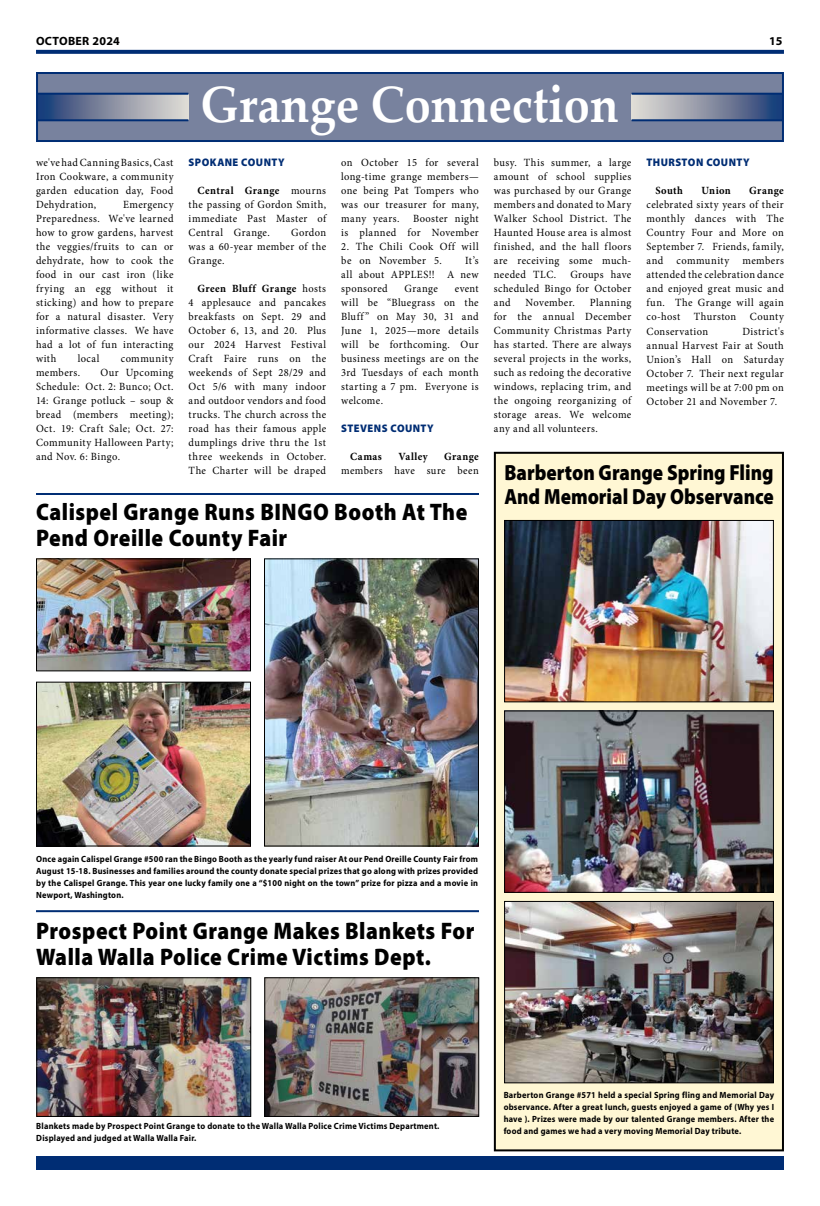
<style>
.page{position:relative;width:820px;height:1206px;background:#fff}
.page>*{position:absolute;margin:0;border:0;box-sizing:border-box;transform-origin:0 0}
.t1{font:700 51px "Palatino Linotype";color:#fff;scale:.92 1}
.t2{font:900 24px/26px "Myriad Pro";letter-spacing:.025em;color:#000;scale:.9 1}
.t3{font:900 22px/24px "Myriad Pro";color:#000;scale:.87 1}
.t4{font:700 12px "Myriad Pro";letter-spacing:.025em;color:#000}
.t5{font:11px/14px "Minion Pro";letter-spacing:.04em;color:#000;text-align:justify;scale:.95 1}
.t6{font:900 11px "Myriad Pro";letter-spacing:.045em;color:#002d74;scale:.95 1}
.t7{font:700 11px "Minion Pro";letter-spacing:.04em;color:#000;scale:.95 1}
.t8{font:700 9px/12px "Myriad Pro";letter-spacing:.025em;color:#000;text-align:justify;scale:.93 1}
.s1{font-weight:700}
</style>
<div class="page">
<svg style="left:36px;top:50px;width:747px;height:4px;fill:#002d74"></svg>
<div style="left:36px;top:72px;width:747px;height:70px;background:#78829e;border:2px solid #002d74"></div>
<svg style="left:37px;top:95px;width:151px;height:24px"></svg>
<hr style="left:37px;top:93px;width:151px;height:2px;background:#002d74">
<hr style="left:37px;top:119px;width:151px;height:2px;background:#002d74">
<svg style="left:631px;top:95px;width:151px;height:24px"></svg>
<hr style="left:631px;top:93px;width:151px;height:2px;background:#002d74">
<hr style="left:631px;top:119px;width:151px;height:2px;background:#002d74">
<div style="left:36px;top:1157px;width:747px;height:13px;background:#002d74"></div>
<img style="left:38px;top:979px;width:211px;height:136px">
<div style="left:36px;top:977px;width:215px;height:140px;border:1px solid #000"></div>
<img style="left:266px;top:979px;width:211px;height:136px">
<div style="left:264px;top:977px;width:215px;height:140px;border:1px solid #000"></div>
<hr style="left:36px;top:910px;width:443px;height:2px;background:#002d74">
<img style="left:38px;top:684px;width:211px;height:161px">
<div style="left:36px;top:682px;width:215px;height:165px;border:1px solid #000"></div>
<hr style="left:36px;top:493px;width:443px;height:2px;background:#002d74">
<img style="left:38px;top:560px;width:211px;height:109px">
<div style="left:36px;top:558px;width:215px;height:113px;border:1px solid #000"></div>
<img style="left:266px;top:560px;width:211px;height:285px">
<div style="left:264px;top:558px;width:215px;height:289px;border:1px solid #000"></div>
<div style="left:494px;top:453px;width:288px;height:697px;background:#fff7d4"></div>
<div style="left:493px;top:452px;width:290px;height:699px;border:2px solid #000"></div>
<img style="left:506px;top:522px;width:265px;height:178px">
<div style="left:504px;top:520px;width:269px;height:182px;border:1px solid #000"></div>
<img style="left:506px;top:712px;width:265px;height:179px">
<div style="left:504px;top:710px;width:269px;height:183px;border:1px solid #000"></div>
<img style="left:506px;top:903px;width:265px;height:178px">
<div style="left:504px;top:901px;width:269px;height:182px;border:1px solid #000"></div>
<p class="t4" style="left:36px;top:33px;width:85px">OCTOBER 2024</p>
<p class="t4" style="left:768px;top:33px;width:15px">15</p>
<h1 class="t1" style="left:200px;top:68px;width:456px">Grange Connection</h1>
<p class="t5" style="left:36px;top:156px;width:146px">we've had Canning Basics, Cast Iron Cookware, a community garden education day, Food Dehydration,</p>
<p class="t5" style="left:36px;top:198px;width:146px;text-indent:87px">Emergency Preparedness. We've learned how to grow gardens, harvest the veggies/fruits to can or dehydrate, how to cook the food in our cast iron (like frying an egg without it sticking) and how to prepare for a natural disaster. Very informative classes. We have had a lot of fun interacting with</p>
<p class="t5" style="left:78px;top:352px;width:24px">local</p>
<p class="t5" style="left:121px;top:352px;width:57px">community</p>
<p class="t5" style="left:36px;top:366px;width:48px">members.</p>
<p class="t5" style="left:36px;top:366px;width:146px;text-indent:64px">Our Upcoming Schedule: Oct. 2: Bunco; Oct.<br>14: Grange potluck – soup &amp; bread (members meeting); Oct. 19: Craft Sale; Oct. 27:<br>Community Halloween Party; and Nov. 6: Bingo.</p>
<p class="t6" style="left:188px;top:155px;width:103px">SPOKANE COUNTY</p>
<p class="t5" style="left:188px;top:184px;width:146px;text-indent:9px"><span class="s1">Central Grange</span> mourns the passing of Gordon Smith, immediate Past Master of Central Grange.</p>
<p class="t5" style="left:188px;top:226px;width:146px;text-indent:102px">Gordon was a 60-year member of the Grange.</p>
<p class="t5" style="left:188px;top:282px;width:146px;text-indent:9px"><span class="s1">Green Bluff Grange</span> hosts 4 applesauce and pancakes breakfasts on Sept. 29 and October 6, 13, and 20. Plus our 2024 Harvest Festival Craft Faire runs on the weekends of Sept 28/29 and Oct 5/6 with many indoor and outdoor vendors and food trucks. The church across the road has their famous apple dumplings drive thru the 1st three weekends in October.<br>The Charter will be draped</p>
<p class="t5" style="left:341px;top:156px;width:146px">on October 15 for several long-time grange members— one being Pat Tompers who was our treasurer for many, many years. Booster night is planned for November</p>
<p class="t5" style="left:341px;top:240px;width:146px">2. The Chili Cook Off will be on November 5.</p>
<p class="t5" style="left:341px;top:254px;width:146px;text-indent:124px">It’s all about APPLES!! A new sponsored</p>
<p class="t5" style="left:404px;top:282px;width:36px">Grange</p>
<p class="t5" style="left:341px;top:282px;width:146px;text-indent:113px">event will be “Bluegrass on the Bluff” on May 30, 31 and June 1, 2025—more details will be forthcoming. Our business meetings are on the 3rd Tuesdays of each month starting a 7 pm. Everyone is welcome.</p>
<p class="t6" style="left:341px;top:421px;width:99px">STEVENS COUNTY</p>
<p class="t7" style="left:350px;top:449px;width:35px">Camas</p>
<p class="t7" style="left:398px;top:449px;width:32px">Valley</p>
<p class="t7" style="left:444px;top:449px;width:38px">Grange</p>
<p class="t5" style="left:341px;top:464px;width:146px">members have sure been</p>
<h2 class="t2" style="left:36px;top:498px;width:480px">Calispel Grange Runs BINGO Booth At The<br>Pend Oreille County Fair</h2>
<p class="t5" style="left:493px;top:156px;width:146px">busy. This summer, a large amount of school supplies was purchased by our Grange members and donated to Mary Walker School District. The Haunted House area is almost finished, and the hall floors are receiving some much&shy;needed TLC.</p>
<p class="t5" style="left:493px;top:268px;width:146px;text-indent:76px">Groups have scheduled Bingo for October and</p>
<p class="t5" style="left:493px;top:296px;width:146px;text-indent:96px">Planning for the annual December Community Christmas Party has started. There are always several projects in the works, such as redoing the decorative windows, replacing trim, and the ongoing reorganizing of storage areas. We welcome any and all volunteers.</p>
<p class="t5" style="left:525px;top:296px;width:53px">November.</p>
<p class="t6" style="left:646px;top:155px;width:110px">THURSTON COUNTY</p>
<p class="t7" style="left:655px;top:183px;width:31px">South</p>
<p class="t7" style="left:701px;top:183px;width:32px">Union</p>
<p class="t7" style="left:749px;top:183px;width:38px">Grange</p>
<p class="t5" style="left:646px;top:198px;width:146px">celebrated sixty years of their monthly dances with The Country Four and More on September 7. Friends, family, and community members attended the celebration dance and enjoyed great music and fun. The Grange will again co-host Thurston County Conservation</p>
<p class="t5" style="left:646px;top:324px;width:146px;text-indent:96px">District's annual Harvest Fair at South Union’s Hall on Saturday October 7. Their next regular meetings will be at 7:00 pm on October 21 and November 7.</p>
<h3 class="t3" style="left:504px;top:460px;width:311px">Barberton Grange Spring Fling<br>And Memorial Day Observance</h3>
<p class="t8" style="left:36px;top:853px;width:476px">Once again Calispel Grange #500 ran the Bingo Booth as the yearly fund raiser At our Pend Oreille County Fair from August 15-18. Businesses and families around the county donate special prizes that go along with prizes provided by the Calispel Grange. This year one lucky family one a “$100 night on the town” prize for pizza and a movie in Newport, Washington.</p>
<h2 class="t2" style="left:36px;top:917px;width:488px">Prospect Point Grange Makes Blankets For<br>Walla Walla Police Crime Victims Dept.</h2>
<p class="t8" style="left:36px;top:1120px;width:435px">Blankets made by Prospect Point Grange to donate to the Walla Walla Police Crime Victims Department.<br>Displayed and judged at Walla Walla Fair.</p>
<p class="t8" style="left:503px;top:1089px;width:292px">Barberton Grange #571 held a special Spring fling and Memorial Day observance. After a great lunch, guests enjoyed a game of (Why yes I have ). Prizes were made by our talented Grange members. After the food and games we had a very moving Memorial Day tribute.</p>
</div>
